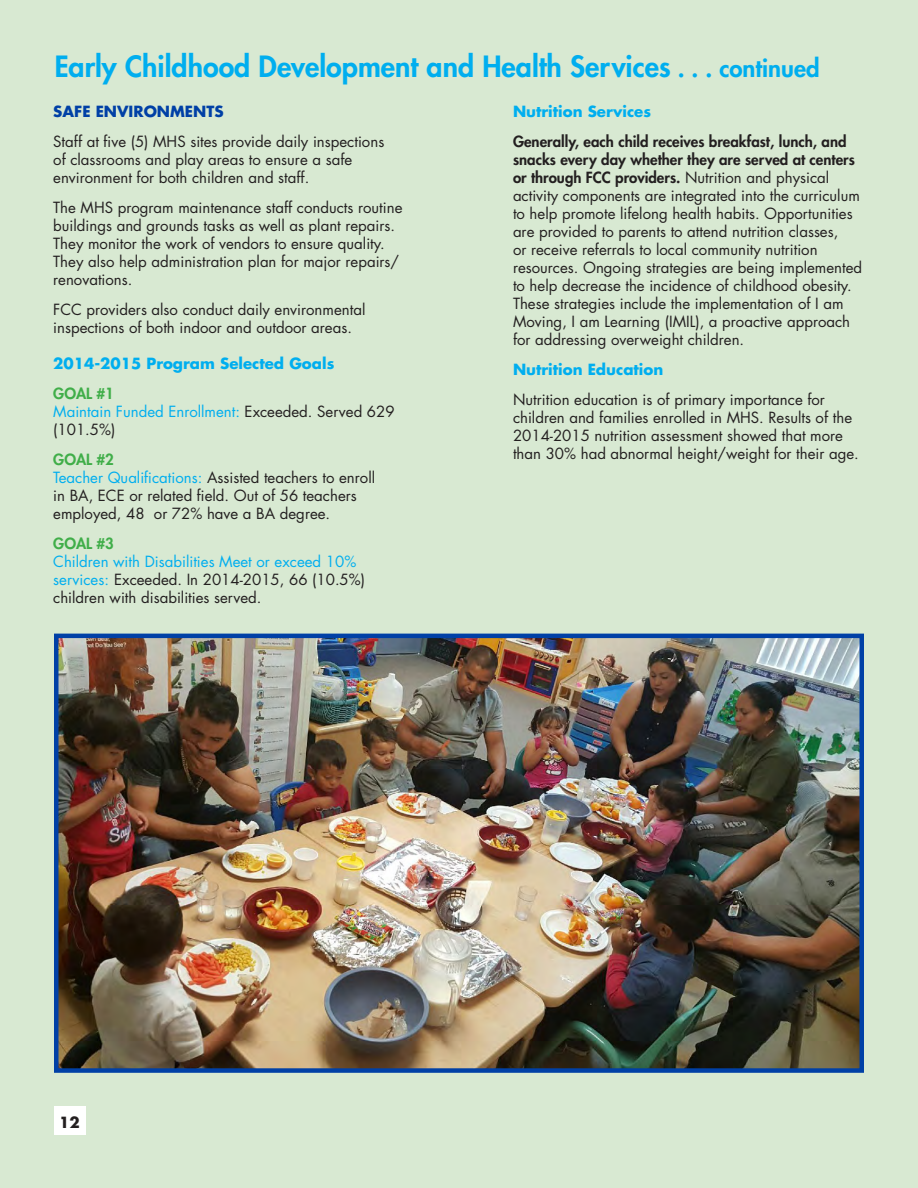
<style>
.page{position:relative;width:918px;height:1188px;background:#d8e9d2}
.page>*{position:absolute;margin:0;border:0;box-sizing:border-box;transform-origin:0 0}
.t1{font:800 28.5px "Futura Std";color:#00aeef}
.t2{font:15px/18px "Futura Std";color:#231f20}
.t3{font:700 15px "Futura Std";color:#00aeef}
.t4{font:800 15px "Futura Std";color:#40ae49}
.t5{font:700 15px "Futura Std";color:#0040a6}
.t6{font:700 15px "Futura Std";color:#231f20}
.s1{font-size:24px}
.s2{color:#00aeef}
.s3{font-weight:800}
</style>
<div class="page">
<div style="left:54px;top:1106px;width:32px;height:29px;background:#fff"></div>
<img style="left:59px;top:639px;width:800px;height:429px">
<div style="left:54px;top:634px;width:810px;height:439px;border:4px solid #0040a6"></div>
<p class="t1" style="left:55px;top:49px;width:766px">Early Childhood Development and Health Services <span class="s1">. . . continued</span></p>
<p class="t5" style="left:53px;top:102px;width:172px">SAFE ENVIRONMENTS</p>
<p class="t2" style="left:53px;top:133px;width:333px">Staff at five (5) MHS sites provide daily inspections of classrooms and play areas to ensure a safe environment for both children and staff.</p>
<p class="t2" style="left:53px;top:199px;width:351px">The MHS program maintenance staff conducts routine buildings and grounds tasks as well as plant repairs.<br>They monitor the work of vendors to ensure quality.<br>They also help administration plan for major repairs/ renovations.</p>
<p class="t2" style="left:53px;top:301px;width:314px">FCC providers also conduct daily environmental inspections of both indoor and outdoor areas.</p>
<p class="t3" style="left:53px;top:354px;width:283px">2014-2015 Program Selected Goals</p>
<p class="t4" style="left:53px;top:384px;width:62px">GOAL #1</p>
<p class="t2" style="left:53px;top:403px;width:343px"><span class="s2">Maintain Funded Enrollment:</span> Exceeded. Served 629 (101.5%)</p>
<p class="t4" style="left:53px;top:450px;width:62px">GOAL #2</p>
<p class="t2" style="left:53px;top:469px;width:323px"><span class="s2">Teacher Qualifications:</span> Assisted teachers to enroll in BA, ECE or related field. Out of 56 teachers employed, 48 or 72% have a BA degree.</p>
<p class="t4" style="left:53px;top:534px;width:62px">GOAL #3</p>
<p class="t2" style="left:53px;top:553px;width:313px"><span class="s2">Children with Disabilities Meet or exceed 10% services:</span> Exceeded. In 2014-2015, 66 (10.5%) children with disabilities served.</p>
<p class="t3" style="left:513px;top:102px;width:140px">Nutrition Services</p>
<p class="t2" style="left:513px;top:133px;width:351px"><span class="s3">Generally, each child receives breakfast, lunch, and snacks every day whether they are served at centers or through FCC providers.</span> Nutrition and physical activity components are integrated into the curriculum to help promote lifelong health habits. Opportunities are provided to parents to attend nutrition classes,<br>or receive referrals to local community nutrition resources. Ongoing strategies are being implemented to help decrease the incidence of childhood obesity.<br>These strategies include the implementation of I am Moving, I am Learning (IMIL), a proactive approach for addressing overweight children.</p>
<p class="t3" style="left:513px;top:360px;width:152px">Nutrition Education</p>
<p class="t2" style="left:513px;top:391px;width:347px">Nutrition education is of primary importance for children and families enrolled in MHS. Results of the 2014-2015 nutrition assessment showed that more than 30% had abnormal height/weight for their age.</p>
<p class="t6" style="left:59px;top:1112px;width:22px">12</p>
</div>
